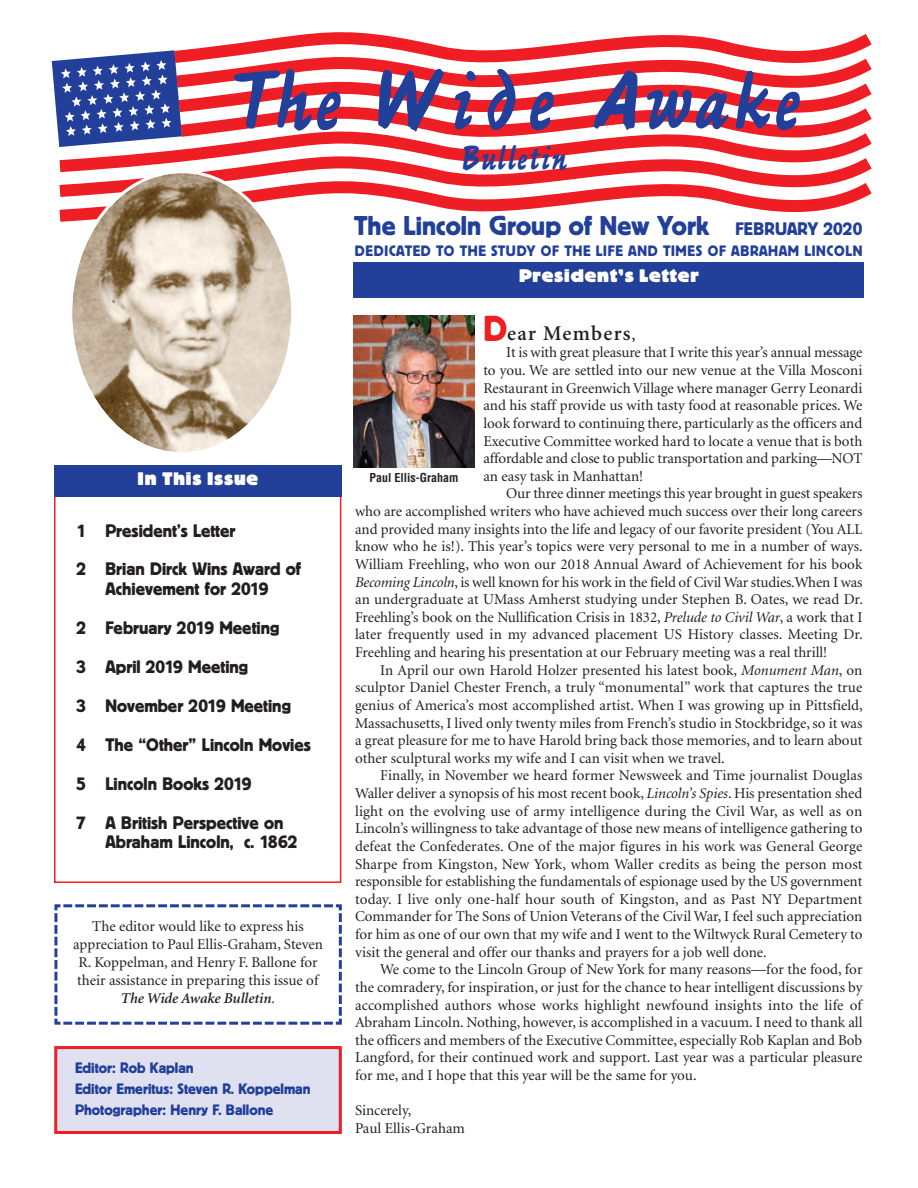
<style>
.page{position:relative;width:918px;height:1188px;background:#fff}
.page>*{position:absolute;margin:0;border:0;box-sizing:border-box;transform-origin:0 0}
.t1{font:90px "Ashley Script";color:#223f99}
.t2{font:36px "Ashley Script";color:#223f99}
.t3{font:27px "Block BE";color:#223f99}
.t4{font:600 21px "Minion";letter-spacing:.06em;color:#231f20}
.t5{font:18px/19.5px "Block BE";color:#231f20;text-align:center}
.t6{font:800 18px "Block BE";letter-spacing:.05em;color:#fff}
.t7{font:18px "Block BE";letter-spacing:.02em;color:#223f99}
.t8{font:15px/17.5px "Minion";color:#231f20;text-align:justify}
.t9{font:15px "Block BE";color:#223f99}
.t10{font:15px "Block BE";letter-spacing:.05em;color:#223f99}
.t11{font:700 condensed 12px "Helvetica";color:#231f20}
.s1{font-weight:600;font-style:italic}
.s2{font-style:italic}
.s3{font-family:"Block BE";font-weight:400;font-size:36px;color:#ee1e24}
.s4{font-size:15px}
</style>
<div class="page">
<div style="left:54px;top:489px;width:287px;height:394px;border:2px solid #ee1e24"></div>
<div style="left:54px;top:465px;width:288px;height:32px;background:#223f99"></div>
<svg style="left:217px;top:32px;width:655px;height:14px"></svg>
<svg style="left:182px;top:46px;width:690px;height:25px"></svg>
<svg style="left:182px;top:71px;width:690px;height:25px"></svg>
<svg style="left:182px;top:96px;width:690px;height:24px"></svg>
<svg style="left:182px;top:120px;width:690px;height:25px"></svg>
<svg style="left:59px;top:145px;width:813px;height:25px"></svg>
<svg style="left:59px;top:170px;width:813px;height:52px"></svg>
<svg style="left:51px;top:50px;width:131px;height:101px"></svg>
<svg style="left:69px;top:170px;width:225px;height:282px"></svg>
<div style="left:57px;top:1049px;width:282px;height:82px;background:#e0e1f0"></div>
<div style="left:54px;top:1046px;width:288px;height:88px;border:3px solid #ee1e24"></div>
<img style="left:354px;top:316px;width:120px;height:152px">
<div style="left:354px;top:262px;width:510px;height:35px;background:#223f99"></div>
<svg style="left:54px;top:904px;width:288px;height:121px"></svg>
<p class="t1" style="left:226px;top:69px;width:577px">The Wide Awake</p>
<p class="t2" style="left:460px;top:145px;width:109px">Bulletin</p>
<p class="t3" style="left:354px;top:216px;width:356px">The Lincoln Group of New York</p>
<p class="t7" style="left:735px;top:222px;width:129px">FEBRUARY 2020</p>
<p class="t10" style="left:355px;top:245px;width:509px">DEDICATED TO THE STUDY OF THE LIFE AND TIMES OF ABRAHAM LINCOLN</p>
<p class="t6" style="left:138px;top:472px;width:122px">In This Issue</p>
<p class="t5" style="left:76px;top:521px;width:161px">1 President’s Letter</p>
<p class="t5" style="left:76px;top:560px;width:226px">2 Brian Dirck Wins Award of<br>Achievement for 2019</p>
<p class="t5" style="left:76px;top:619px;width:205px">2 February 2019 Meeting</p>
<p class="t5" style="left:76px;top:658px;width:173px">3 April 2019 Meeting</p>
<p class="t5" style="left:76px;top:697px;width:216px">3 November 2019 Meeting</p>
<p class="t5" style="left:76px;top:736px;width:236px">4 The “Other” Lincoln Movies</p>
<p class="t5" style="left:76px;top:775px;width:177px">5 Lincoln Books 2019</p>
<p class="t5" style="left:105px;top:814px;width:193px;text-align:left;text-indent:-29px">7 A British Perspective on<br>Abraham Lincoln, c. 1862</p>
<p class="t8" style="left:73px;top:919px;width:251px;line-height:18px;text-align:center">The editor would like to express his appreciation to Paul Ellis-Graham, Steven R. Koppelman, and Henry F. Ballone for their assistance in preparing this issue of <span class="s1">The Wide Awake Bulletin</span><span class="s2">.</span></p>
<p class="t9" style="left:75px;top:1063px;width:120px">Editor: Rob Kaplan</p>
<p class="t9" style="left:75px;top:1084px;width:237px">Editor Emeritus: Steven R. Koppelman</p>
<p class="t9" style="left:75px;top:1105px;width:200px">Photographer: Henry F. Ballone</p>
<p class="t6" style="left:519px;top:269px;width:181px">President’s Letter</p>
<p class="t4" style="left:483px;top:325px;width:154px"><span class="s3">D</span>ear Members<span class="s4">,</span></p>
<p class="t8" style="left:483px;top:345px;width:381px;text-indent:23px">It is with great pleasure that I write this year’s annual message to you. We are settled into our new venue at the Villa Mosconi Restaurant in Greenwich Village where manager Gerry Leonardi and his staff provide us with tasty food at reasonable prices. We look forward to continuing there, particularly as the officers and Executive Committee worked hard to locate a venue that is both affordable and close to public transportation and parking—NOT an easy task in Manhattan!</p>
<p class="t8" style="left:355px;top:486px;width:509px;text-indent:151px">Our three dinner meetings this year brought in guest speakers who are accomplished writers who have achieved much success over their long careers and provided many insights into the life and legacy of our favorite president (You ALL know who he is!). This year’s topics were very personal to me in a number of ways.<br>William Freehling, who won our 2018 Annual Award of Achievement for his book <span class="s2">Becoming Lincoln</span>, is well known for his work in the field of Civil War studies.When I was an undergraduate at UMass Amherst studying under Stephen B. Oates, we read Dr.<br>Freehling’s book on the Nullification Crisis in 1832, <span class="s2">Prelude to Civil War</span>, a work that I later frequently used in my advanced placement US History classes. Meeting Dr.<br>Freehling and hearing his presentation at our February meeting was a real thrill!</p>
<p class="t8" style="left:355px;top:662px;width:509px;text-indent:25px">In April our own Harold Holzer presented his latest book, <span class="s2">Monument Man</span>, on sculptor Daniel Chester French, a truly “monumental” work that captures the true genius of America’s most accomplished artist. When I was growing up in Pittsfield, Massachusetts, I lived only twenty miles from French’s studio in Stockbridge, so it was a great pleasure for me to have Harold bring back those memories, and to learn about other sculptural works my wife and I can visit when we travel.</p>
<p class="t8" style="left:355px;top:768px;width:509px;text-indent:25px">Finally, in November we heard former Newsweek and Time journalist Douglas Waller deliver a synopsis of his most recent book, <span class="s2">Lincoln’s Spies</span>. His presentation shed light on the evolving use of army intelligence during the Civil War, as well as on Lincoln’s willingness to take advantage of those new means of intelligence gathering to defeat the Confederates. One of the major figures in his work was General George Sharpe from Kingston, New York, whom Waller credits as being the person most responsible for establishing the fundamentals of espionage used by the US government today. I live only one-half hour south of Kingston, and as Past NY Department Commander for The Sons of Union Veterans of the Civil War, I feel such appreciation for him as one of our own that my wife and I went to the Wiltwyck Rural Cemetery to visit the general and offer our thanks and prayers for a job well done.</p>
<p class="t8" style="left:355px;top:962px;width:509px;text-indent:25px">We come to the Lincoln Group of New York for many reasons—for the food, for the comradery, for inspiration, or just for the chance to hear intelligent discussions by accomplished authors whose works highlight newfound insights into the life of Abraham Lincoln. Nothing, however, is accomplished in a vacuum. I need to thank all the officers and members of the Executive Committee, especially Rob Kaplan and Bob Langford, for their continued work and support. Last year was a particular pleasure for me, and I hope that this year will be the same for you.</p>
<p class="t8" style="left:355px;top:1103px;width:58px">Sincerely,</p>
<p class="t8" style="left:355px;top:1121px;width:111px">Paul Ellis-Graham</p>
<p class="t11" style="left:370px;top:473px;width:91px">Paul Ellis-Graham</p>
</div>
